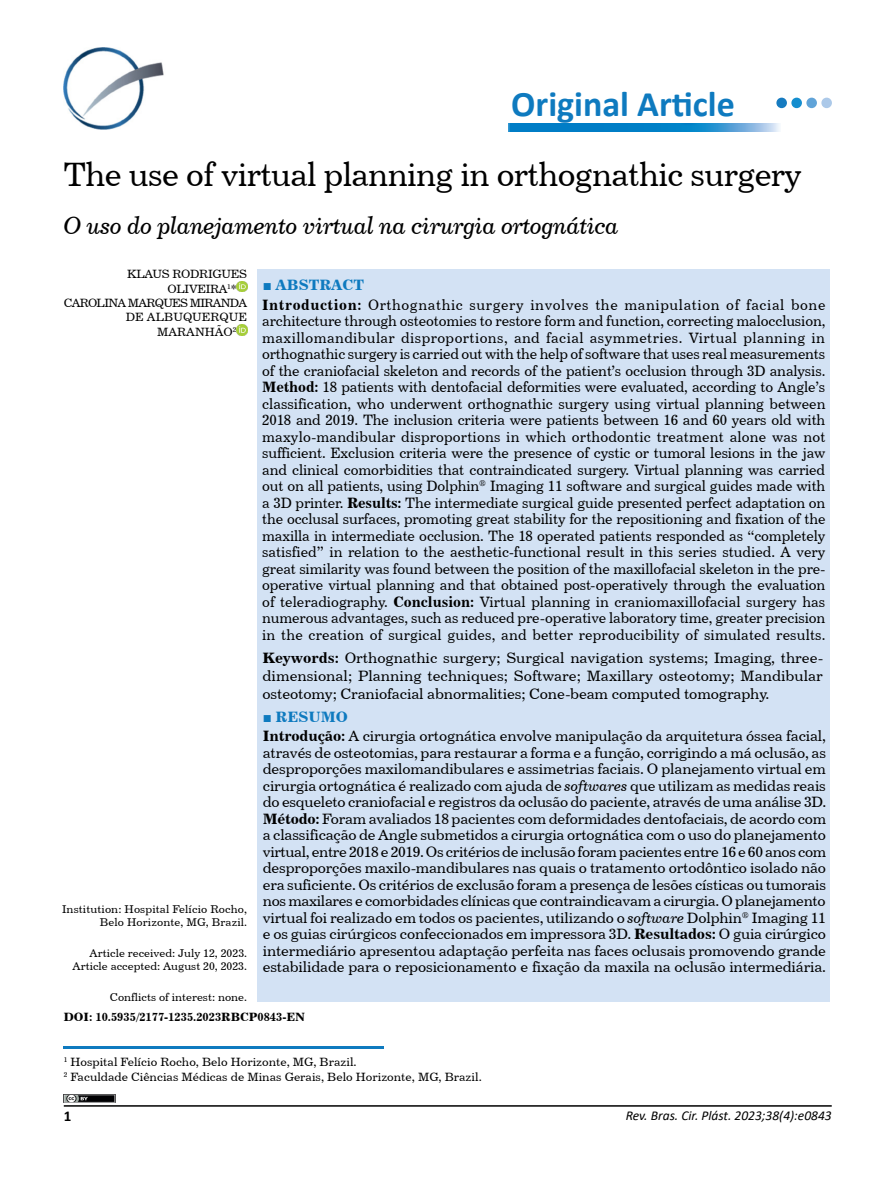
<style>
.page{position:relative;width:893px;height:1191px;background:#fff}
.page>*{position:absolute;margin:0;border:0;box-sizing:border-box;transform-origin:0 0}
.t1{font:700 36px "Calibri";color:#0e7abf}
.t2{font:33.75px "Century 731 BT Roman A";letter-spacing:-.02em;color:#000;scale:.96 1}
.t3{font:24.75px "Century 731 BT Italic A";letter-spacing:-.02em;color:#000;scale:.96 1}
.t4{font:15px/16.5px "Century 731 BT Roman A";letter-spacing:-.01em;color:#000;text-align:justify;scale:.95 1}
.t5{font:15px/16.5px "Century 731 BT Roman A";letter-spacing:-.01em;color:#000;text-align:justify}
.t6{font:15px "Century 731 BT Bold A";color:#0e7abf}
.t7{font:700 15px "Calibri";color:#000}
.t8{font:italic 13.5px "Calibri";color:#000}
.t9{font:12px/15px "Century 731 BT Roman A";color:#000}
.t10{font:12px "Century 731 BT Bold A";color:#000}
.t11{font:12px "Century 731 BT Roman A";letter-spacing:-.025em;color:#000}
.t12{font:12px "Century 731 BT Roman A";letter-spacing:-.06em;color:#000}
.t13{font:11.25px/13.5px "Century 731 BT Roman A";color:#000;text-align:right}
.s1{font-family:"Times New Roman";font-weight:700}
.s2{font-family:"Century 731 BT Bold A"}
.s3{font-family:"Century 731 BT Italic A"}
</style>
<div class="page">
<hr style="left:64px;top:1105px;width:768px;height:1px;background:#000">
<svg style="left:236px;top:281px;width:11px;height:11px"></svg>
<svg style="left:236px;top:324px;width:11px;height:11px"></svg>
<img style="left:63px;top:47px;width:101px;height:82px">
<div style="left:258px;top:269px;width:572px;height:732px;background:#d3e2f4"></div>
<hr style="left:64px;top:1046px;width:320px;height:2px;background:#0e7abf">
<img style="left:64px;top:1094px;width:51px;height:9px">
<div style="left:777px;top:98px;width:9px;height:9px;background:#167bc0;border-radius:50%"></div>
<div style="left:776px;top:98px;width:11px;height:10px;border:2px solid #167bc0;border-radius:50%"></div>
<div style="left:792px;top:98px;width:9px;height:9px;background:#148ecf;border-radius:50%"></div>
<div style="left:791px;top:98px;width:11px;height:10px;border:2px solid #148ecf;border-radius:50%"></div>
<div style="left:807px;top:98px;width:9px;height:9px;background:#60a3d8;border-radius:50%"></div>
<div style="left:806px;top:98px;width:11px;height:10px;border:2px solid #61a4d8;border-radius:50%"></div>
<div style="left:822px;top:98px;width:9px;height:9px;background:#acc9e9;border-radius:50%"></div>
<div style="left:821px;top:98px;width:11px;height:10px;border:2px solid #acc9e9;border-radius:50%"></div>
<img style="left:509px;top:124px;width:271px;height:7px">
<h1 class="t1" style="left:511px;top:78px;width:225px">Original Article</h1>
<h2 class="t2" style="left:63px;top:153px;width:771px">The use of virtual planning in orthognathic surgery</h2>
<h3 class="t3" style="left:63px;top:210px;width:580px">O uso do planejamento virtual na cirurgia ortognática</h3>
<p class="t11" style="left:127px;top:267px;width:122px">KLAUS RODRIGUES</p>
<p class="t11" style="left:168px;top:281px;width:71px">OLIVEIRA<sup>1</sup>*</p>
<p class="t12" style="left:64px;top:295px;width:185px">CAROLINA MARQUES MIRANDA</p>
<p class="t9" style="left:126px;top:309px;width:123px">DE ALBUQUERQUE</p>
<p class="t9" style="left:157px;top:324px;width:81px">MARANHÃO<sup>2</sup></p>
<p class="t13" style="left:62px;top:902px;width:186px">Institution: Hospital Felício Rocho,<br>Belo Horizonte, MG, Brazil.</p>
<p class="t13" style="left:73px;top:946px;width:176px">Article received: July 12, 2023.<br>Article accepted: August 20, 2023.</p>
<p class="t13" style="left:110px;top:990px;width:139px">Conflicts of interest: none.</p>
<p class="t6" style="left:263px;top:276px;width:103px"><span class="s1">■</span> ABSTRACT</p>
<p class="t4" style="left:262px;top:296px;width:595px"><span class="s2">Introduction:</span> Orthognathic surgery involves the manipulation of facial bone architecture through osteotomies to restore form and function, correcting malocclusion, maxillomandibular disproportions, and facial asymmetries. Virtual planning in orthognathic surgery is carried out with the help of software that uses real measurements of the craniofacial skeleton and records of the patient’s occlusion through 3D analysis.<br><span class="s2">Method:</span> 18 patients with dentofacial deformities were evaluated, according to Angle’s classification, who underwent orthognathic surgery using virtual planning between 2018 and 2019. The inclusion criteria were patients between 16 and 60 years old with maxylo-mandibular disproportions in which orthodontic treatment alone was not sufficient. Exclusion criteria were the presence of cystic or tumoral lesions in the jaw and clinical comorbidities that contraindicated surgery. Virtual planning was carried out on all patients, using Dolphin<sup>®</sup> Imaging 11 software and surgical guides made with a 3D printer. <span class="s2">Results:</span> The intermediate surgical guide presented perfect adaptation on the occlusal surfaces, promoting great stability for the repositioning and fixation of the maxilla in intermediate occlusion. The 18 operated patients responded as “completely satisfied” in relation to the aesthetic-functional result in this series studied. A very great similarity was found between the position of the maxillofacial skeleton in the pre&shy;operative virtual planning and that obtained post-operatively through the evaluation of teleradiography. <span class="s2">Conclusion:</span> Virtual planning in craniomaxillofacial surgery has numerous advantages, such as reduced pre-operative laboratory time, greater precision in the creation of surgical guides, and better reproducibility of simulated results.</p>
<p class="t5" style="left:263px;top:648px;width:562px;line-height:18px"><span class="s2">Keywords:</span> Orthognathic surgery; Surgical navigation systems; Imaging, three&shy;dimensional; Planning techniques; Software; Maxillary osteotomy; Mandibular osteotomy; Craniofacial abnormalities; Cone-beam computed tomography.</p>
<p class="t5" style="left:263px;top:727px;width:565px"><span class="s2">Introdução:</span> A cirurgia ortognática envolve manipulação da arquitetura óssea facial, através de osteotomias, para restaurar a forma e a função, corrigindo a má oclusão, as desproporções maxilomandibulares e assimetrias faciais. O planejamento virtual em cirurgia ortognática é realizado com ajuda de <span class="s3">softwares</span> que utilizam as medidas reais do esqueleto craniofacial e registros da oclusão do paciente, através de uma análise 3D.<br><span class="s2">Método:</span> Foram avaliados 18 pacientes com deformidades dentofaciais, de acordo com a classificação de Angle submetidos a cirurgia ortognática com o uso do planejamento virtual, entre 2018 e 2019. Os critérios de inclusão foram pacientes entre 16 e 60 anos com desproporções maxilo-mandibulares nas quais o tratamento ortodôntico isolado não era suficiente. Os critérios de exclusão foram a presença de lesões císticas ou tumorais nos maxilares e comorbidades clínicas que contraindicavam a cirurgia. O planejamento virtual foi realizado em todos os pacientes, utilizando o <span class="s3">software</span> Dolphin<sup>®</sup> Imaging 11 e os guias cirúrgicos confeccionados em impressora 3D. <span class="s2">Resultados:</span> O guia cirúrgico intermediário apresentou adaptação perfeita nas faces oclusais promovendo grande estabilidade para o reposicionamento e fixação da maxila na oclusão intermediária.</p>
<p class="t6" style="left:263px;top:707px;width:87px"><span class="s1">■</span> RESUMO</p>
<p class="t10" style="left:64px;top:1009px;width:243px">DOI: 10.5935/2177-1235.2023RBCP0843-EN</p>
<p class="t9" style="left:64px;top:1054px;width:419px"><sup>1</sup> Hospital Felício Rocho, Belo Horizonte, MG, Brazil.<br><sup>2</sup> Faculdade Ciências Médicas de Minas Gerais, Belo Horizonte, MG, Brazil.</p>
<p class="t7" style="left:64px;top:1105px;width:9px">1</p>
<p class="t8" style="left:626px;top:1106px;width:208px">Rev. Bras. Cir. Plást. 2023;38(4):e0843</p>
</div>
